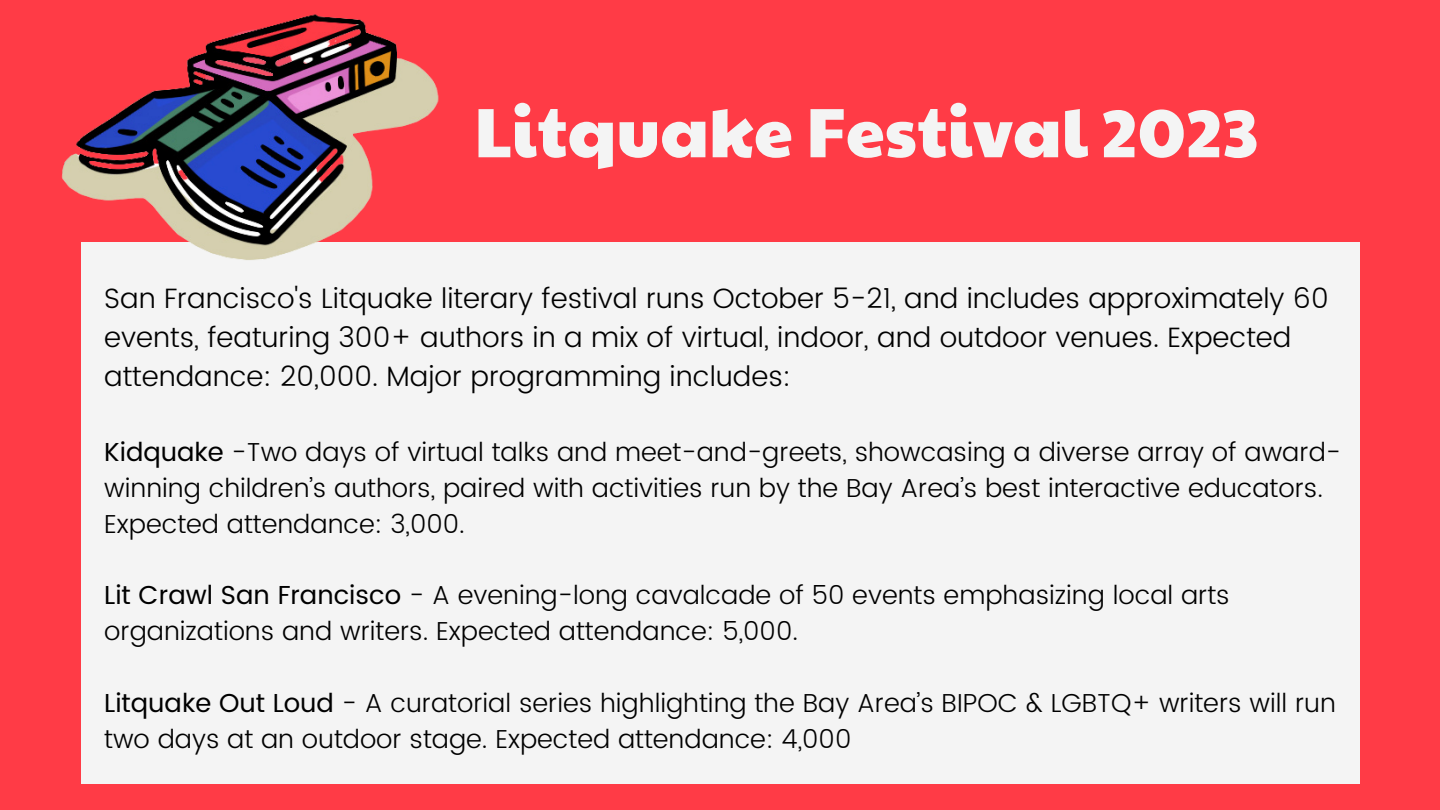
<style>
.page{position:relative;width:1440px;height:810px;background:#ff3b46}
.page>*{position:absolute;margin:0;border:0;box-sizing:border-box;transform-origin:0 0}
.t1{font:70px "Paytone One";color:#f4f4f4}
.t2{font:300 28px/39px "Poppins";color:#000}
.t3{font:300 26px/36px "Poppins";color:#000}
.s1{font-weight:400}
</style>
<div class="page">
<div style="left:81px;top:242px;width:1278px;height:542px;background:#f4f4f4"></div>
<img style="left:61px;top:14px;width:378px;height:246px">
<p class="t1" style="left:474px;top:79px;width:786px">Litquake Festival 2023</p>
<p class="t2" style="left:104px;top:279px;width:1226px">San Francisco's Litquake literary festival runs October 5-21, and includes approximately 60 events, featuring 300+ authors in a mix of virtual, indoor, and outdoor venues. Expected attendance: 20,000. Major programming includes:</p>
<p class="t3" style="left:104px;top:434px;width:1238px"><span class="s1">Kidquake</span> -Two days of virtual talks and meet-and-greets, showcasing a diverse array of award&shy;winning children’s authors, paired with activities run by the Bay Area’s best interactive educators.<br>Expected attendance: 3,000.</p>
<p class="t3" style="left:104px;top:577px;width:1127px"><span class="s1">Lit Crawl San Francisco</span> - A evening-long cavalcade of 50 events emphasizing local arts organizations and writers. Expected attendance: 5,000.</p>
<p class="t3" style="left:104px;top:685px;width:1233px"><span class="s1">Litquake Out Loud</span> - A curatorial series highlighting the Bay Area’s BIPOC &amp; LGBTQ+ writers will run two days at an outdoor stage. Expected attendance: 4,000</p>
</div>
